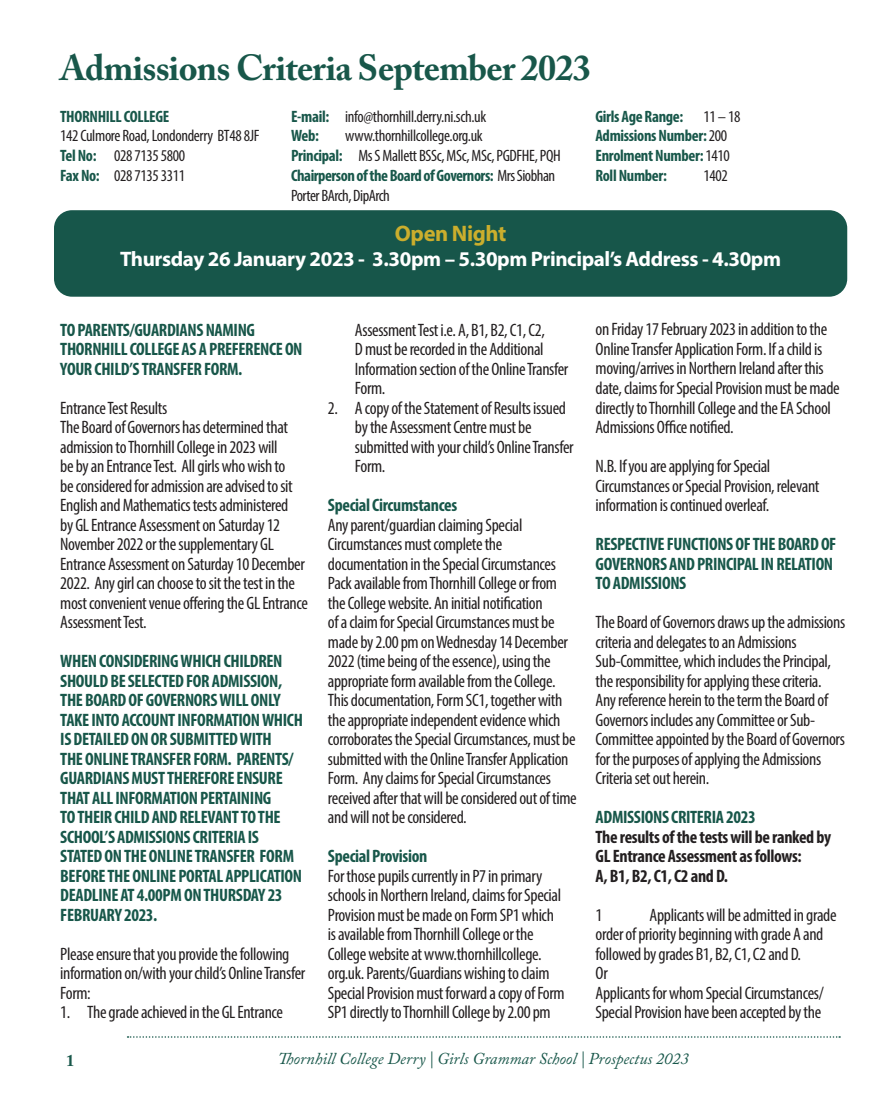
<style>
.page{position:relative;width:893px;height:1106px;background:#fff}
.page>*{position:absolute;margin:0;border:0;box-sizing:border-box;transform-origin:0 0}
.t1{font:700 36px "Adobe Caslon Pro";letter-spacing:-.02em;color:#18574a}
.t2{font:700 22.5px "Myriad Pro";letter-spacing:-.02em;color:#cbae2d}
.t3{font:700 21px "Myriad Pro";letter-spacing:-.02em;color:#fff}
.t4{font:condensed 18px/19.5px "Myriad Pro";letter-spacing:-.02em;color:#231f20}
.t5{font:700 condensed 18px/19.5px "Myriad Pro";letter-spacing:-.02em;color:#18574a}
.t6{font:700 condensed 18px/19.5px "Myriad Pro";letter-spacing:-.02em;color:#231f20}
.t7{font:condensed 16.5px/19.8px "Myriad Pro";letter-spacing:-.02em;color:#231f20}
.t8{font:700 condensed 16.5px "Myriad Pro";letter-spacing:-.02em;color:#18574a}
.t9{font:italic 16.5px "Adobe Caslon Pro";color:#18574a}
.t10{font:700 16.5px "Adobe Caslon Pro";color:#18574a}
.s1{font-weight:700;color:#18574a}
.s2{font-weight:400;color:#231f20}
</style>
<div class="page">
<svg style="left:128px;top:1036px;width:712px;height:1px"></svg>
<div style="left:54px;top:210px;width:793px;height:87px;background:#17564a;border-radius:18px"></div>
<p class="t1" style="left:60px;top:47px;width:532px">Admissions Criteria September 2023</p>
<p class="t7" style="left:291px;top:106px;width:197px"><span class="s1">E-mail:</span> info@thornhill.derry.ni.sch.uk</p>
<p class="t8" style="left:291px;top:126px;width:29px">Web:</p>
<p class="t7" style="left:345px;top:126px;width:139px">www.thornhillcollege.org.uk</p>
<p class="t7" style="left:291px;top:146px;width:271px"><span class="s1">Principal:</span> Ms S Mallett BSSc, MSc, MSc, PGDFHE, PQH<br><span class="s1">Chairperson of the Board of Governors:</span> Mrs Siobhan<br>Porter BArch, DipArch</p>
<p class="t8" style="left:595px;top:106px;width:146px">Girls Age Range: <span class="s2">11 – 18</span></p>
<p class="t8" style="left:595px;top:126px;width:133px">Admissions Number: <span class="s2">200</span></p>
<p class="t8" style="left:595px;top:145px;width:136px">Enrolment Number: <span class="s2">1410</span></p>
<p class="t8" style="left:595px;top:165px;width:73px">Roll Number:</p>
<p class="t7" style="left:703px;top:165px;width:26px">1402</p>
<p class="t8" style="left:60px;top:106px;width:111px">THORNHILL COLLEGE</p>
<p class="t7" style="left:60px;top:126px;width:201px">142 Culmore Road, Londonderry BT48 8JF</p>
<p class="t7" style="left:60px;top:146px;width:127px"><span class="s1">Tel No:</span> 028 7135 5800</p>
<p class="t7" style="left:60px;top:165px;width:127px"><span class="s1">Fax No:</span> 028 7135 3311</p>
<p class="t2" style="left:395px;top:218px;width:113px">Open Night</p>
<p class="t3" style="left:120px;top:245px;width:663px">Thursday 26 January 2023 - 3.30pm – 5.30pm Principal’s Address - 4.30pm</p>
<p class="t5" style="left:60px;top:319px;width:244px">TO PARENTS/GUARDIANS NAMING<br>THORNHILL COLLEGE AS A PREFERENCE ON<br>YOUR CHILD’S TRANSFER FORM.</p>
<p class="t4" style="left:60px;top:398px;width:109px">Entrance Test Results</p>
<p class="t4" style="left:60px;top:417px;width:249px">The Board of Governors has determined that admission to Thornhill College in 2023 will<br>be by an Entrance Test. All girls who wish to<br>be considered for admission are advised to sit English and Mathematics tests administered<br>by GL Entrance Assessment on Saturday 12<br>November 2022 or the supplementary GL Entrance Assessment on Saturday 10 December 2022. Any girl can choose to sit the test in the most convenient venue offering the GL Entrance Assessment Test.</p>
<p class="t5" style="left:60px;top:651px;width:244px">WHEN CONSIDERING WHICH CHILDREN<br>SHOULD BE SELECTED FOR ADMISSION,<br>THE BOARD OF GOVERNORS WILL ONLY<br>TAKE INTO ACCOUNT INFORMATION WHICH<br>IS DETAILED ON OR SUBMITTED WITH<br>THE ONLINE TRANSFER FORM. PARENTS/<br>GUARDIANS MUST THEREFORE ENSURE<br>THAT ALL INFORMATION PERTAINING<br>TO THEIR CHILD AND RELEVANT TO THE<br>SCHOOL’S ADMISSIONS CRITERIA IS<br>STATED ON THE ONLINE TRANSFER FORM<br>BEFORE THE ONLINE PORTAL APPLICATION<br>DEADLINE AT 4.00PM ON THURSDAY 23<br>FEBRUARY 2023.</p>
<p class="t4" style="left:60px;top:943px;width:247px">Please ensure that you provide the following information on/with your child’s Online Transfer<br>Form:</p>
<p class="t4" style="left:60px;top:1002px;width:224px">1. The grade achieved in the GL Entrance</p>
<p class="t4" style="left:355px;top:320px;width:215px">Assessment Test i.e. A, B1, B2, C1, C2,<br>D must be recorded in the Additional<br>Information section of the Online Transfer<br>Form.</p>
<p class="t4" style="left:355px;top:398px;width:220px;text-indent:-27px">2. A copy of the Statement of Results issued by the Assessment Centre must be submitted with your child’s Online Transfer<br>Form.</p>
<p class="t5" style="left:328px;top:495px;width:131px">Special Circumstances</p>
<p class="t4" style="left:328px;top:515px;width:250px">Any parent/guardian claiming Special Circumstances must complete the documentation in the Special Circumstances Pack available from Thornhill College or from the College website. An initial notification<br>of a claim for Special Circumstances must be made by 2.00 pm on Wednesday 14 December 2022 (time being of the essence), using the appropriate form available from the College.<br>This documentation, Form SC1, together with the appropriate independent evidence which corroborates the Special Circumstances, must be submitted with the Online Transfer Application Form. Any claims for Special Circumstances received after that will be considered out of time and will not be considered.</p>
<p class="t5" style="left:328px;top:846px;width:101px">Special Provision</p>
<p class="t4" style="left:328px;top:865px;width:238px">For those pupils currently in P7 in primary schools in Northern Ireland, claims for Special Provision must be made on Form SP1 which is available from Thornhill College or the College website at www.thornhillcollege. org.uk. Parents/Guardians wishing to claim Special Provision must forward a copy of Form SP1 directly to Thornhill College by 2.00 pm</p>
<p class="t4" style="left:596px;top:319px;width:246px">on Friday 17 February 2023 in addition to the Online Transfer Application Form. If a child is moving/arrives in Northern Ireland after this date, claims for Special Provision must be made directly to Thornhill College and the EA School Admissions Office notified.</p>
<p class="t4" style="left:596px;top:456px;width:225px">N.B. If you are applying for Special<br>Circumstances or Special Provision, relevant information is continued overleaf.</p>
<p class="t5" style="left:596px;top:534px;width:242px">RESPECTIVE FUNCTIONS OF THE BOARD OF<br>GOVERNORS AND PRINCIPAL IN RELATION<br>TO ADMISSIONS</p>
<p class="t4" style="left:596px;top:612px;width:251px">The Board of Governors draws up the admissions criteria and delegates to an Admissions Sub-Committee, which includes the Principal, the responsibility for applying these criteria.<br>Any reference herein to the term the Board of Governors includes any Committee or Sub-Committee appointed by the Board of Governors for the purposes of applying the Admissions Criteria set out herein.</p>
<p class="t5" style="left:596px;top:807px;width:162px">ADMISSIONS CRITERIA 2023</p>
<p class="t6" style="left:596px;top:826px;width:237px">The results of the tests will be ranked by<br>GL Entrance Assessment as follows:</p>
<p class="t6" style="left:596px;top:865px;width:134px">A, B1, B2, C1, C2 and D.</p>
<p class="t4" style="left:596px;top:905px;width:8px">1</p>
<p class="t4" style="left:596px;top:905px;width:242px;text-indent:54px">Applicants will be admitted in grade order of priority beginning with grade A and followed by grades B1, B2, C1, C2 and D.</p>
<p class="t4" style="left:596px;top:963px;width:14px">Or</p>
<p class="t4" style="left:596px;top:983px;width:230px">Applicants for whom Special Circumstances/<br>Special Provision have been accepted by the</p>
<p class="t10" style="left:66px;top:1051px;width:10px">1</p>
<p class="t9" style="left:278px;top:1048px;width:413px">Thornhill College Derry | Girls Grammar School | Prospectus 2023</p>
</div>
